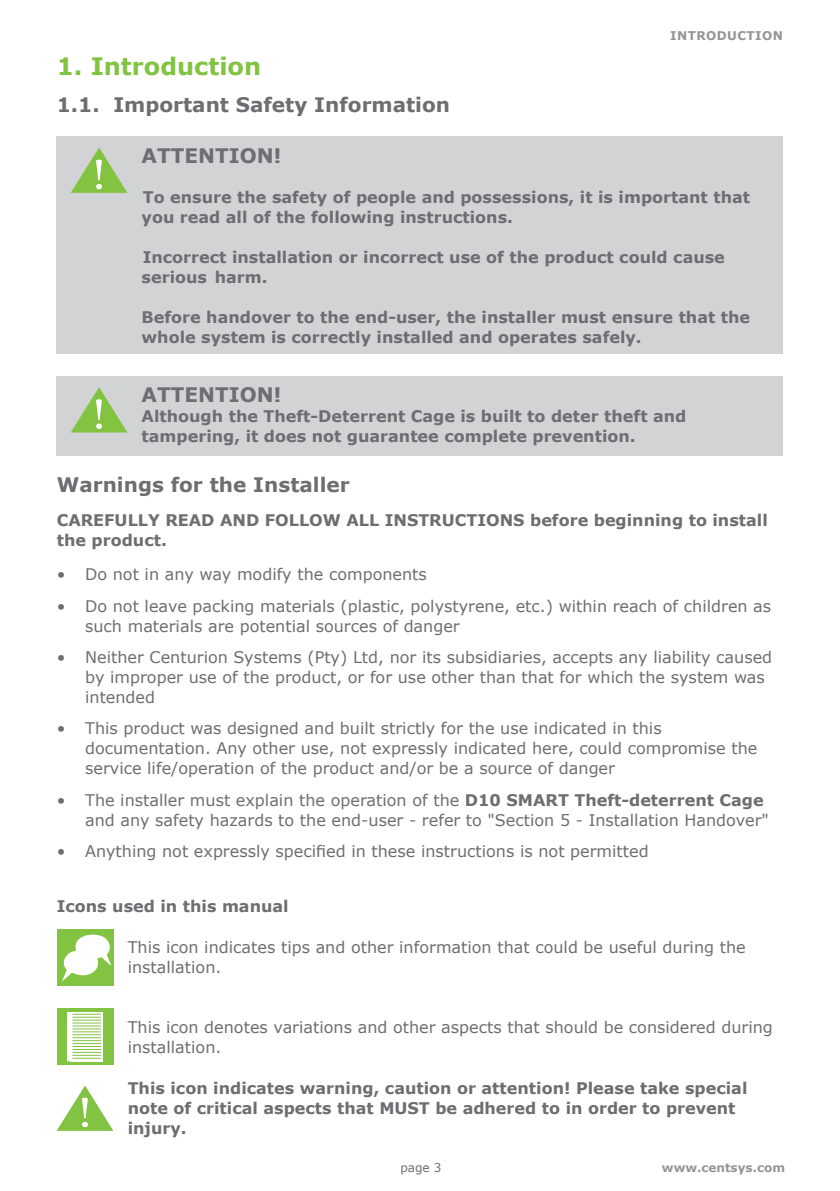
<style>
.page{position:relative;width:840px;height:1191px;background:#fff}
.page>*{position:absolute;margin:0;border:0;box-sizing:border-box;transform-origin:0 0}
.t1{font:700 24px "Verdana";color:#82c341}
.t2{font:700 20px "Verdana";color:#6d6e71}
.t3{font:16px/20px "Verdana";color:#6d6e71}
.t4{font:700 16px/20px "Verdana";color:#6d6e71}
.t5{font:700 12px "Verdana";color:#939598}
.t6{font:700 12px "Verdana";letter-spacing:.035em;color:#939598}
.t7{font:12px "Verdana";color:#6d6e71}
.s1{font-weight:700}
</style>
<div class="page">
<div style="left:57px;top:136px;width:725px;height:217px;background:#d1d3d4"></div>
<svg style="left:71px;top:147px;width:56px;height:46px"></svg>
<div style="left:57px;top:929px;width:56px;height:56px;background:#82c341"></div>
<svg style="left:62px;top:934px;width:50px;height:47px"></svg>
<div style="left:57px;top:1008px;width:56px;height:57px;background:#82c341"></div>
<div style="left:70px;top:1012px;width:33px;height:49px;background:#fff"></div>
<svg style="left:67px;top:1012px;width:34px;height:49px"></svg>
<svg style="left:57px;top:1085px;width:56px;height:45px"></svg>
<div style="left:57px;top:376px;width:725px;height:79px;background:#d1d3d4"></div>
<svg style="left:71px;top:387px;width:56px;height:45px"></svg>
<h1 class="t1" style="left:57px;top:49px;width:206px">1. Introduction</h1>
<p class="t6" style="left:670px;top:27px;width:114px">INTRODUCTION</p>
<p class="t2" style="left:57px;top:90px;width:394px">1.1. Important Safety Information</p>
<p class="t2" style="left:141px;top:141px;width:141px">ATTENTION!</p>
<p class="t4" style="left:141px;top:187px;width:609px">To ensure the safety of people and possessions, it is important that you read all of the following instructions.</p>
<p class="t4" style="left:141px;top:247px;width:584px">Incorrect installation or incorrect use of the product could cause serious harm.</p>
<p class="t4" style="left:141px;top:307px;width:609px">Before handover to the end-user, the installer must ensure that the whole system is correctly installed and operates safely.</p>
<p class="t2" style="left:141px;top:381px;width:141px">ATTENTION!</p>
<p class="t4" style="left:141px;top:406px;width:546px">Although the Theft-Deterrent Cage is built to deter theft and tampering, it does not guarantee complete prevention.</p>
<p class="t2" style="left:57px;top:470px;width:294px">Warnings for the Installer</p>
<p class="t4" style="left:57px;top:510px;width:712px">CAREFULLY READ AND FOLLOW ALL INSTRUCTIONS before beginning to install the product.</p>
<p class="t3" style="left:57px;top:564px;width:371px">• Do not in any way modify the components</p>
<p class="t3" style="left:85px;top:595px;width:687px;text-indent:-28px">• Do not leave packing materials (plastic, polystyrene, etc.) within reach of children as such materials are potential sources of danger</p>
<p class="t3" style="left:85px;top:647px;width:688px;text-indent:-28px">• Neither Centurion Systems (Pty) Ltd, nor its subsidiaries, accepts any liability caused by improper use of the product, or for use other than that for which the system was intended</p>
<p class="t3" style="left:85px;top:718px;width:673px;text-indent:-28px">• This product was designed and built strictly for the use indicated in this documentation. Any other use, not expressly indicated here, could compromise the service life/operation of the product and/or be a source of danger</p>
<p class="t3" style="left:85px;top:789px;width:685px;text-indent:-28px">• The installer must explain the operation of the <span class="s1">D10 SMART Theft-deterrent Cage </span>and any safety hazards to the end-user - refer to "Section 5 - Installation Handover"</p>
<p class="t3" style="left:57px;top:841px;width:593px">• Anything not expressly specified in these instructions is not permitted</p>
<p class="t4" style="left:57px;top:895px;width:233px">Icons used in this manual</p>
<p class="t3" style="left:128px;top:937px;width:619px">This icon indicates tips and other information that could be useful during the installation.</p>
<p class="t3" style="left:128px;top:1016px;width:646px">This icon denotes variations and other aspects that should be considered during installation.</p>
<p class="t4" style="left:128px;top:1078px;width:621px">This icon indicates warning, caution or attention! Please take special note of critical aspects that MUST be adhered to in order to prevent injury.</p>
<p class="t7" style="left:400px;top:1159px;width:43px">page 3</p>
<p class="t5" style="left:661px;top:1159px;width:124px">www.centsys.com</p>
</div>
